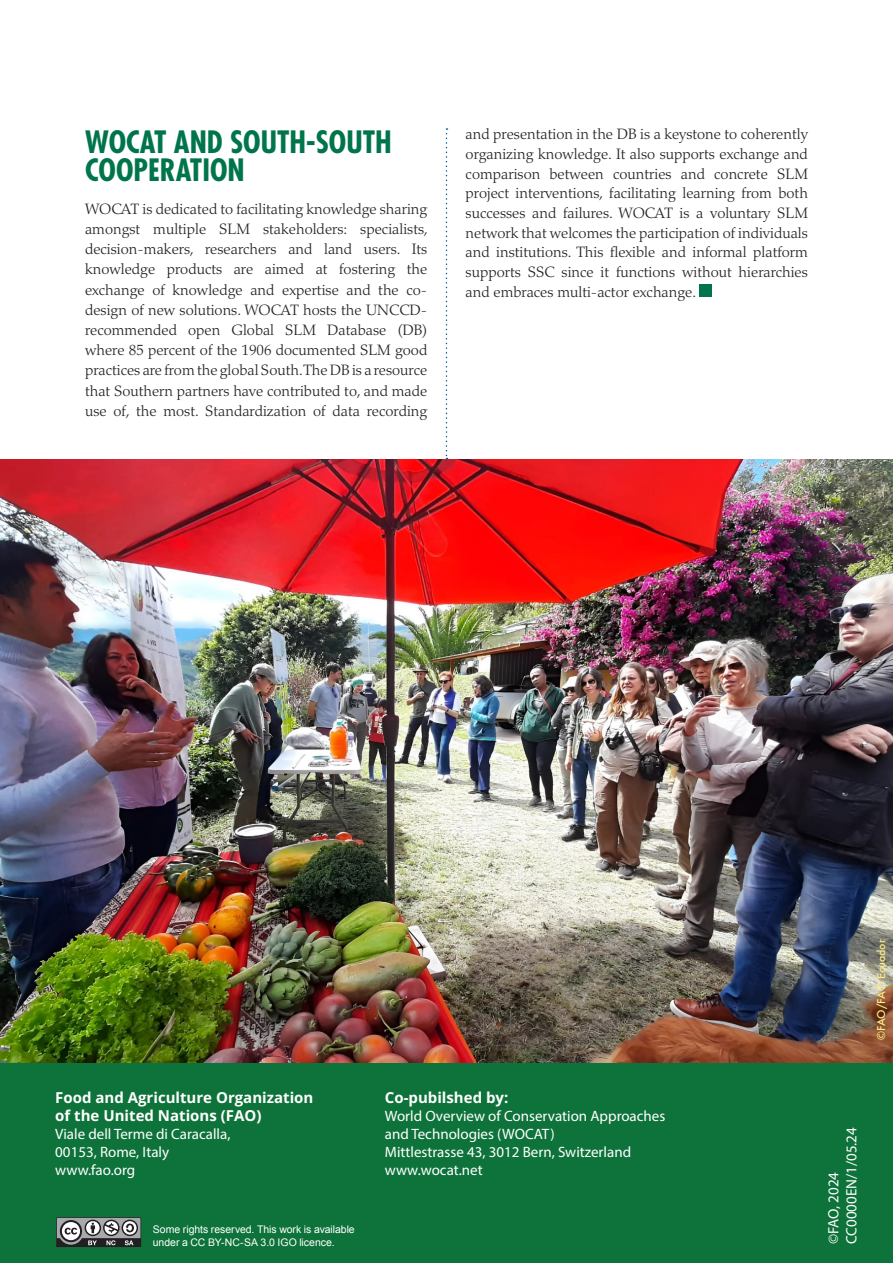
<style>
.page{position:relative;width:893px;height:1263px;background:#fff}
.page>*{position:absolute;margin:0;border:0;box-sizing:border-box;transform-origin:0 0}
.t1{font:700 condensed 30px/27.8px "Futura Std";color:#00754b}
.Body_Text{font:300 15px/20.2px "Palatino LT Std";color:#231f20;text-align:justify}
.t2{font:15px/18px "Myriad Pro";color:#fff}
.t3{font:700 15px/18px "Open Sans";color:#fff}
.t4{font:10.5px/12.6px "Arial";letter-spacing:-.005em;color:#fff}
.t5{font:500 10.5px "Futura";color:#fdeb84}
</style>
<div class="page">
<img style="left:0;top:459px;width:893px;height:603px">
<svg style="left:446px;top:128px;width:1px;height:331px"></svg>
<div style="left:0;top:1064px;width:893px;height:199px;background:#0e733a"></div>
<svg style="left:56px;top:1217px;width:85px;height:30px;background:#7e7d7e"></svg>
<div style="left:699px;top:285px;width:13px;height:12px;background:#00754b"></div>
<p class="t1" style="left:85px;top:128px;width:308px">WOCAT AND SOUTH-SOUTH<br>COOPERATION</p>
<p class="Body_Text" style="left:85px;top:199px;width:344px">WOCAT is dedicated to facilitating knowledge sharing amongst multiple SLM stakeholders: specialists, decision-makers, researchers and land users. Its knowledge products are aimed at fostering the exchange of knowledge and expertise and the co&shy;design of new solutions. WOCAT hosts the UNCCD&shy;recommended open Global SLM Database (DB) where 85 percent of the 1906 documented SLM good practices are from the global South. The DB is a resource that Southern partners have contributed to, and made use of, the most. Standardization of data recording</p>
<p class="Body_Text" style="left:466px;top:125px;width:344px;line-height:19.6px">and presentation in the DB is a keystone to coherently organizing knowledge. It also supports exchange and comparison between countries and concrete SLM project interventions, facilitating learning from both successes and failures. WOCAT is a voluntary SLM network that welcomes the participation of individuals and institutions. This flexible and informal platform supports SSC since it functions without hierarchies and embraces multi-actor exchange.</p>
<p class="t3" style="left:55px;top:1088px;width:260px">Food and Agriculture Organization of the United Nations (FAO)</p>
<p class="t2" style="left:55px;top:1124px;width:177px">Viale dell Terme di Caracalla,</p>
<p class="t2" style="left:55px;top:1142px;width:115px">00153, Rome, Italy</p>
<p class="t2" style="left:55px;top:1160px;width:81px">www.fao.org</p>
<p class="t4" style="left:153px;top:1223px;width:203px">Some rights reserved. This work is available under a CC BY-NC-SA 3.0 IGO licence.</p>
<p class="t3" style="left:385px;top:1088px;width:125px">Co-pubilshed by:</p>
<p class="t2" style="left:385px;top:1106px;width:282px">World Overview of Conservation Approaches and Technologies (WOCAT)</p>
<p class="t2" style="left:385px;top:1142px;width:248px">Mittlestrasse 43, 3012 Bern, Switzerland</p>
<p class="t2" style="left:385px;top:1160px;width:99px">www.wocat.net</p>
<p class="t5" style="left:874px;top:1040px;width:102px;rotate:-90deg">©FAO/FAO Ecuador</p>
<p class="t2" style="left:842px;top:1244px;width:118px;rotate:-90deg">CC0000EN/1/05.24</p>
<p class="t2" style="left:824px;top:1244px;width:74px;rotate:-90deg">©FAO, 2024</p>
</div>
